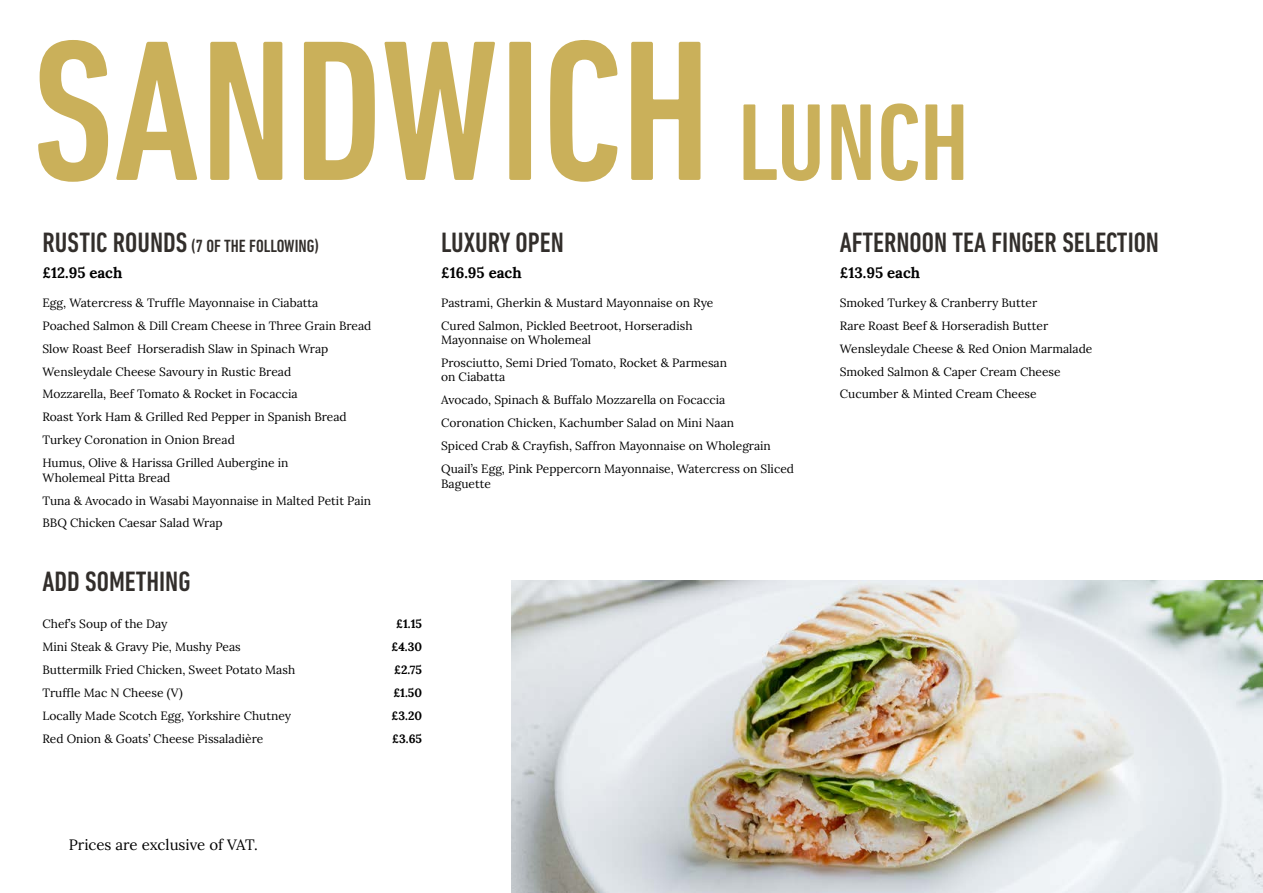
<style>
.page{position:relative;width:1263px;height:893px;background:#fff}
.page>*{position:absolute;margin:0;border:0;box-sizing:border-box;transform-origin:0 0}
.t1{font:500 condensed 203.1px "DIN Next LT Pro";color:#cab05a}
.t2{font:500 condensed 28.5px "DIN Next LT Pro";color:#322e2b}
.t3{font:500 condensed 18px "DIN Next LT Pro";color:#322e2b}
.t4{font:700 15px "Lora";color:#000}
.t5{font:15px "Lora";color:#000}
.t6{font:12px/23px "Lora";color:#000}
.t7{font:700 12px "Lora";color:#000}
.s1{font-size:111px}
.s2{font-size:28.5px}
</style>
<div class="page">
<img style="left:512px;top:581px;width:751px;height:312px">
<h1 class="t1" style="left:32px;top:-3px;width:939px">SANDWICH <span class="s1">LUNCH</span></h1>
<h3 class="t3" style="left:43px;top:235px;width:278px"><span class="s2">RUSTIC ROUNDS</span> (7 OF THE FOLLOWING)</h3>
<p class="t4" style="left:43px;top:260px;width:81px">£12.95 each</p>
<p class="t6" style="left:43px;top:290px;width:330px">Egg, Watercress &amp; Truffle Mayonnaise in Ciabatta<br>Poached Salmon &amp; Dill Cream Cheese in Three Grain Bread Slow Roast Beef Horseradish Slaw in Spinach Wrap Wensleydale Cheese Savoury in Rustic Bread<br>Mozzarella, Beef Tomato &amp; Rocket in Focaccia<br>Roast York Ham &amp; Grilled Red Pepper in Spanish Bread Turkey Coronation in Onion Bread<br>Humus, Olive &amp; Harissa Grilled Aubergine in</p>
<p class="t6" style="left:43px;top:465px;width:330px">Wholemeal Pitta Bread<br>Tuna &amp; Avocado in Wasabi Mayonnaise in Malted Petit Pain<br>BBQ Chicken Caesar Salad Wrap</p>
<h2 class="t2" style="left:43px;top:565px;width:150px">ADD SOMETHING</h2>
<p class="t6" style="left:43px;top:611px;width:126px">Chef’s Soup of the Day</p>
<p class="t7" style="left:396px;top:613px;width:27px">£1.15</p>
<p class="t6" style="left:43px;top:634px;width:200px">Mini Steak &amp; Gravy Pie, Mushy Peas</p>
<p class="t7" style="left:391px;top:636px;width:32px">£4.30</p>
<p class="t6" style="left:43px;top:657px;width:254px">Buttermilk Fried Chicken, Sweet Potato Mash</p>
<p class="t7" style="left:394px;top:659px;width:29px">£2.75</p>
<p class="t6" style="left:43px;top:680px;width:142px">Truffle Mac N Cheese (V)</p>
<p class="t7" style="left:393px;top:682px;width:30px">£1.50</p>
<p class="t6" style="left:43px;top:703px;width:250px">Locally Made Scotch Egg, Yorkshire Chutney</p>
<p class="t7" style="left:392px;top:705px;width:32px">£3.20</p>
<p class="t6" style="left:43px;top:726px;width:222px">Red Onion &amp; Goats’ Cheese Pissaladière</p>
<p class="t7" style="left:392px;top:728px;width:31px">£3.65</p>
<h2 class="t2" style="left:441px;top:226px;width:124px">LUXURY OPEN</h2>
<p class="t4" style="left:441px;top:260px;width:82px">£16.95 each</p>
<p class="t6" style="left:441px;top:290px;width:274px">Pastrami, Gherkin &amp; Mustard Mayonnaise on Rye<br>Cured Salmon, Pickled Beetroot, Horseradish</p>
<p class="t6" style="left:441px;top:328px;width:287px">Mayonnaise on Wholemeal<br>Prosciutto, Semi Dried Tomato, Rocket &amp; Parmesan</p>
<p class="t6" style="left:441px;top:365px;width:354px">on Ciabatta<br>Avocado, Spinach &amp; Buffalo Mozzarella on Focaccia<br>Coronation Chicken, Kachumber Salad on Mini Naan<br>Spiced Crab &amp; Crayfish, Saffron Mayonnaise on Wholegrain Quail’s Egg, Pink Peppercorn Mayonnaise, Watercress on Sliced</p>
<p class="t6" style="left:441px;top:471px;width:51px">Baguette</p>
<p class="t5" style="left:69px;top:834px;width:191px">Prices are exclusive of VAT.</p>
<h2 class="t2" style="left:840px;top:226px;width:321px">AFTERNOON TEA FINGER SELECTION</h2>
<p class="t4" style="left:840px;top:260px;width:82px">£13.95 each</p>
<p class="t6" style="left:840px;top:290px;width:254px">Smoked Turkey &amp; Cranberry Butter<br>Rare Roast Beef &amp; Horseradish Butter Wensleydale Cheese &amp; Red Onion Marmalade Smoked Salmon &amp; Caper Cream Cheese Cucumber &amp; Minted Cream Cheese</p>
</div>
